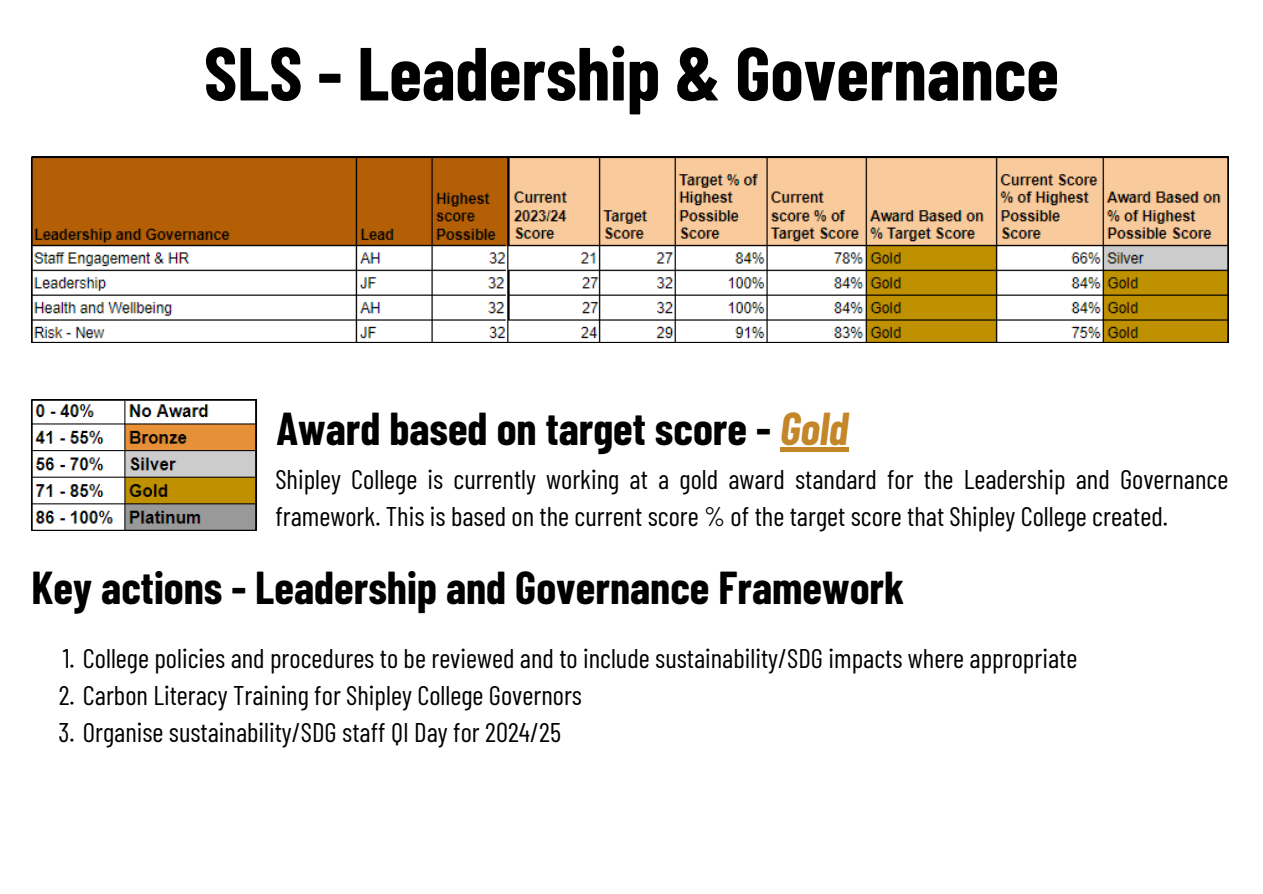
<style>
.page{position:relative;width:1263px;height:894px;background:#fff}
.page>*{position:absolute;margin:0;border:0;box-sizing:border-box;transform-origin:0 0}
.t1{font:700 75px "Barlow Condensed";color:#000}
.t2{font:700 45px "Barlow Condensed";color:#000}
.t3{font:27px/37.2px "Barlow Condensed";color:#000}
.s1{font-style:italic;color:#c3872a}
</style>
<div class="page">
<img style="left:32px;top:399px;width:224px;height:132px">
<img style="left:32px;top:157px;width:1196px;height:185px">
<hr style="left:780px;top:447px;width:68px;height:4px;background:#c3872a">
<h1 class="t1" style="left:204px;top:25px;width:857px">SLS - Leadership &amp; Governance</h1>
<h2 class="t2" style="left:276px;top:399px;width:573px">Award based on target score - <span class="s1">Gold</span></h2>
<p class="t3" style="left:275px;top:459px;width:954px">Shipley College is currently working at a gold award standard for the Leadership and Governance framework. This is based on the current score % of the target score that Shipley College created.</p>
<h2 class="t2" style="left:32px;top:559px;width:874px">Key actions - Leadership and Governance Framework</h2>
<p class="t3" style="left:63px;top:638px;width:1016px">1. College policies and procedures to be reviewed and to include sustainability/SDG impacts where appropriate</p>
<p class="t3" style="left:59px;top:675px;width:525px">2. Carbon Literacy Training for Shipley College Governors</p>
<p class="t3" style="left:59px;top:712px;width:504px">3. Organise sustainability/SDG staff QI Day for 2024/25</p>
</div>
